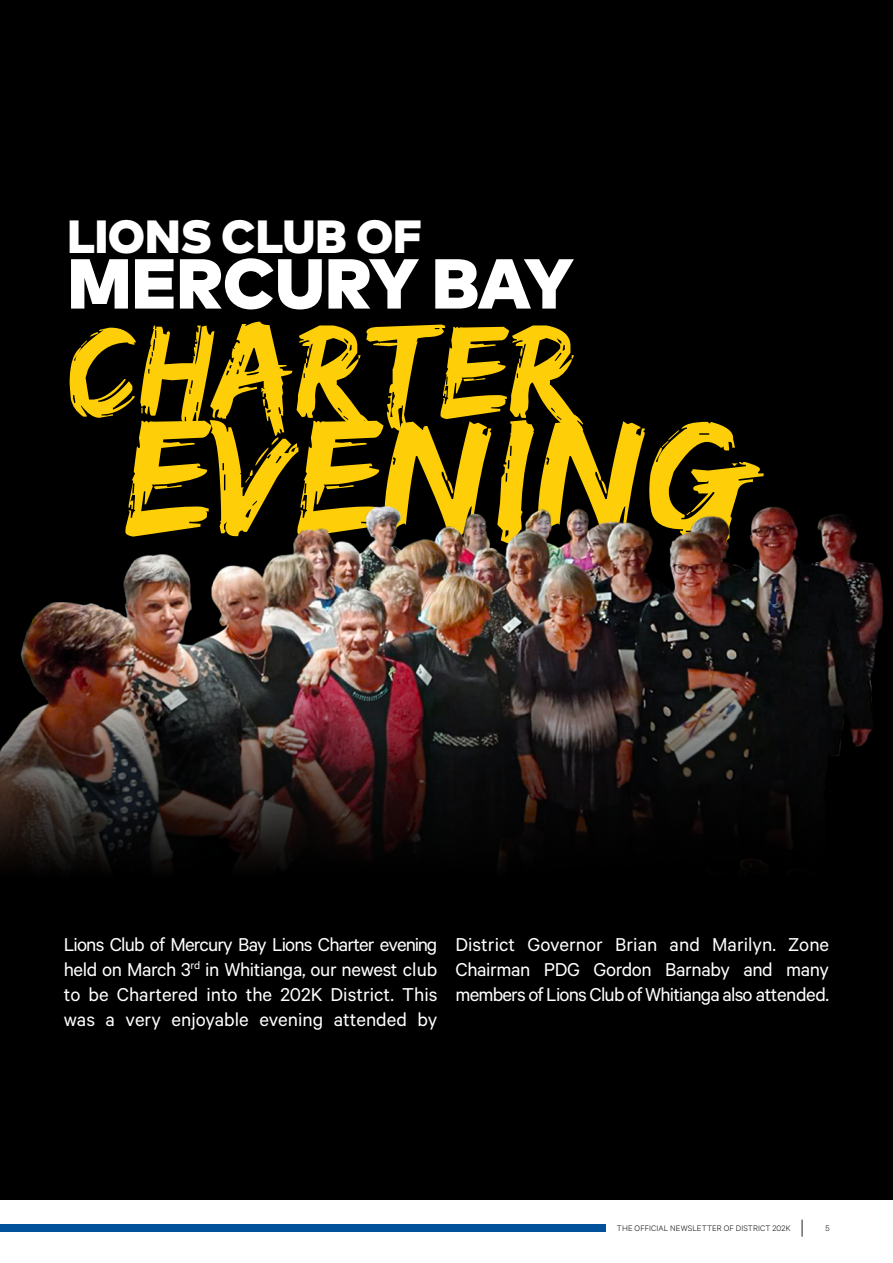
<style>
.page{position:relative;width:893px;height:1263px;background:#fff}
.page>*{position:absolute;margin:0;border:0;box-sizing:border-box;transform-origin:0 0}
.t1{font:146.7px "Edo";color:#fece08}
.t2{font:116.85px "Edo";color:#fece08}
.t3{font:900 70.5px "Mark Pro";color:#fff}
.t4{font:900 46.5px "Mark Pro";color:#fff}
.t5{font:21px/25.2px "Calibre";letter-spacing:-.015em;color:#fff;text-align:justify}
.t6{font:300 9px "Calibre";letter-spacing:.015em;color:#000}
</style>
<div class="page">
<svg style="left:802px;top:1220px;width:1px;height:16px"></svg>
<div style="left:0;top:1225px;width:605px;height:7px;background:#01529a"></div>
<div style="left:0;top:0;width:893px;height:1199px;background:#000"></div>
<img style="left:0;top:506px;width:883px;height:363px">
<h3 class="t4" style="left:68px;top:200px;width:356px">LIONS CLUB OF</h3>
<h3 class="t3" style="left:68px;top:229px;width:508px">MERCURY BAY</h3>
<h2 class="t2" style="left:68px;top:316px;width:511px">CHARTER</h2>
<h1 class="t1" style="left:125px;top:407px;width:627px">EVENING</h1>
<p class="t5" style="left:64px;top:931px;width:375px">Lions Club of Mercury Bay Lions Charter evening held on March 3<sup>rd</sup> in Whitianga, our newest club to be Chartered into the 202K District. This was a very enjoyable evening attended by</p>
<p class="t5" style="left:455px;top:931px;width:375px">District Governor Brian and Marilyn. Zone Chairman PDG Gordon Barnaby and many members of Lions Club of Whitianga also attended.</p>
<p class="t6" style="left:617px;top:1222px;width:175px">THE OFFICIAL NEWSLETTER OF DISTRICT 202K</p>
<p class="t6" style="left:825px;top:1222px;width:6px">5</p>
</div>
